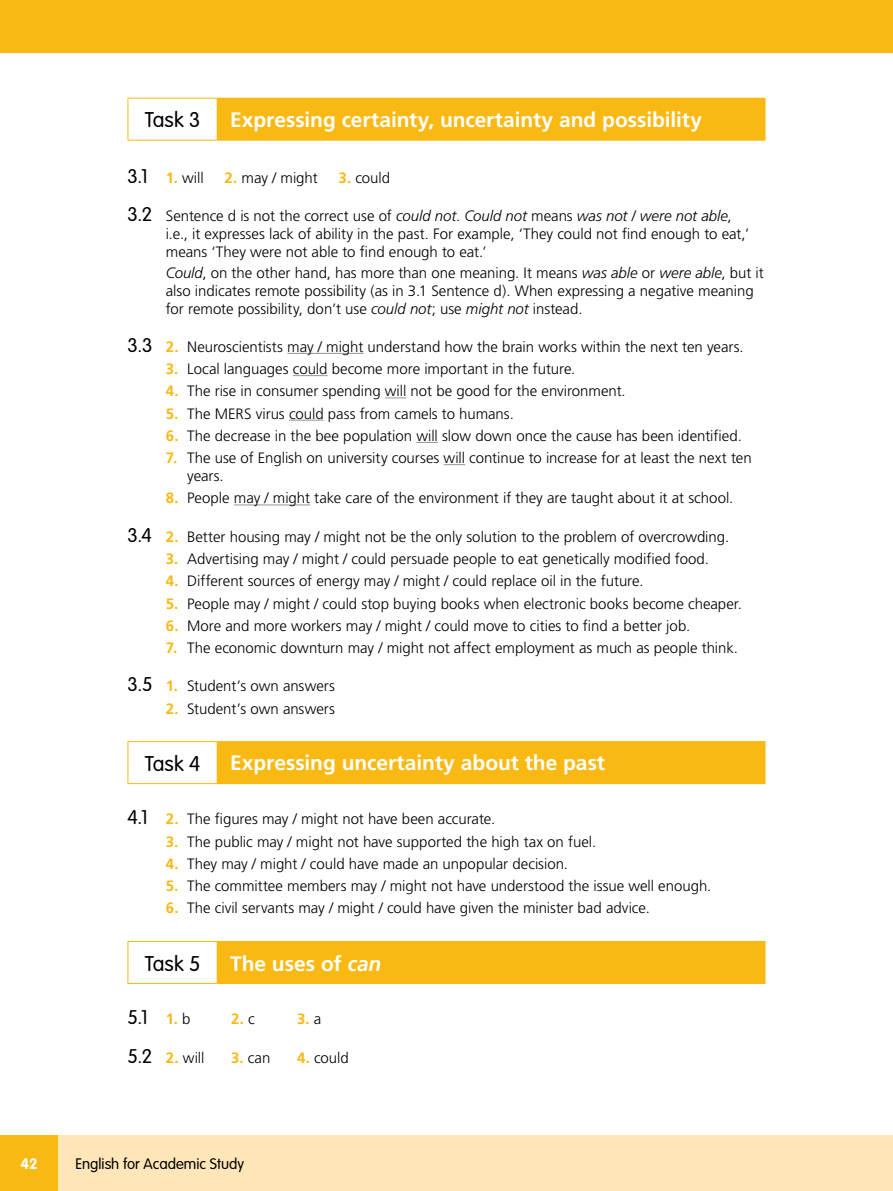
<style>
.page{position:relative;width:893px;height:1191px;background:#fff}
.page>*{position:absolute;margin:0;border:0;box-sizing:border-box;transform-origin:0 0}
.t1{font:700 21px "Frutiger";letter-spacing:-.005em;color:#fff}
.t2{font:300 21px "VAG Rounded";color:#000}
.t3{font:300 19.5px "VAG Rounded";color:#000}
.t4{font:300 15px/18px "Frutiger";color:#000}
.t5{font:300 15px "VAG Rounded";color:#000}
.t6{font:700 15px "Frutiger";color:#fab812}
.t7{font:700 15px "VAG Rounded";color:#fff}
.s1{font-family:"VAG Rounded";font-size:19.5px}
.s2{font-weight:700;color:#fab812}
.s3{font-style:italic}
.s4{font-family:"Frutiger";font-weight:700;font-size:15px;color:#fab812}
.s5{font-family:"Frutiger";font-size:15px}
.s6{font-weight:300;color:#000}
</style>
<div class="page">
<div style="left:58px;top:1135px;width:835px;height:56px;background:#ffe6b9"></div>
<div style="left:0;top:1135px;width:58px;height:56px;background:#fab812"></div>
<div style="left:0;top:0;width:893px;height:52px;background:#fab812"></div>
<hr style="left:287px;top:353px;width:76px;height:1px;background:#939598">
<hr style="left:293px;top:375px;width:35px;height:1px;background:#939598">
<svg style="left:385px;top:397px;width:21px;height:1px"></svg>
<hr style="left:289px;top:420px;width:35px;height:1px;background:#939598">
<svg style="left:416px;top:442px;width:22px;height:1px"></svg>
<svg style="left:444px;top:464px;width:21px;height:1px"></svg>
<hr style="left:234px;top:504px;width:76px;height:1px;background:#939598">
<div style="left:217px;top:98px;width:548px;height:42px;background:#fab812"></div>
<hr style="left:128px;top:98px;width:89px;height:1px;background:#fab812">
<hr style="left:128px;top:99px;width:1px;height:41px;background:#fab812">
<hr style="left:765px;top:99px;width:1px;height:41px;background:#fab812">
<hr style="left:128px;top:140px;width:89px;height:1px;background:#fab812">
<hr style="left:217px;top:140px;width:548px;height:1px;background:#fab812">
<div style="left:217px;top:741px;width:548px;height:42px;background:#fab812"></div>
<hr style="left:128px;top:741px;width:89px;height:1px;background:#fab812">
<hr style="left:128px;top:742px;width:1px;height:41px;background:#fab812">
<hr style="left:765px;top:742px;width:1px;height:41px;background:#fab812">
<hr style="left:128px;top:783px;width:89px;height:1px;background:#fab812">
<hr style="left:217px;top:783px;width:548px;height:1px;background:#fab812">
<div style="left:217px;top:941px;width:548px;height:42px;background:#fab812"></div>
<hr style="left:128px;top:941px;width:89px;height:1px;background:#fab812">
<hr style="left:128px;top:941px;width:1px;height:42px;background:#fab812">
<hr style="left:765px;top:941px;width:1px;height:42px;background:#fab812">
<hr style="left:128px;top:983px;width:89px;height:1px;background:#fab812">
<hr style="left:217px;top:983px;width:548px;height:1px;background:#fab812">
<h1 class="t2" style="left:145px;top:108px;width:57px">Task 3</h1>
<h1 class="t1" style="left:230px;top:107px;width:474px">Expressing certainty, uncertainty and possibility</h1>
<p class="t4" style="left:128px;top:169px;width:78px"><span class="s1">3.1</span> <span class="s2">1.</span> will</p>
<p class="t4" style="left:225px;top:169px;width:95px"><span class="s2">2.</span> may / might</p>
<p class="t4" style="left:339px;top:169px;width:53px"><span class="s2">3.</span> could</p>
<p class="t4" style="left:166px;top:207px;width:585px;text-indent:-38px"><span class="s1">3.2</span> Sentence d is not the correct use of <span class="s3">could not</span>. <span class="s3">Could not</span> means <span class="s3">was not / were not able</span>, i.e., it expresses lack of ability in the past. For example, ‘They could not find enough to eat,’ means ‘They were not able to find enough to eat.’</p>
<p class="t4" style="left:166px;top:264px;width:599px"><span class="s3">Could</span>, on the other hand, has more than one meaning. It means <span class="s3">was able</span> or <span class="s3">were able</span>, but it also indicates remote possibility (as in 3.1 Sentence d). When expressing a negative meaning for remote possibility, don’t use <span class="s3">could not</span>; use <span class="s3">might not</span> instead.</p>
<p class="t4" style="left:128px;top:338px;width:618px"><span class="s1">3.3</span> <span class="s2">2.</span> Neuroscientists may / might understand how the brain works within the next ten years.</p>
<p class="t4" style="left:166px;top:360px;width:411px"><span class="s2">3.</span> Local languages could become more important in the future.</p>
<p class="t4" style="left:166px;top:382px;width:461px"><span class="s2">4.</span> The rise in consumer spending will not be good for the environment.</p>
<p class="t4" style="left:166px;top:405px;width:350px"><span class="s2">5.</span> The MERS virus could pass from camels to humans.</p>
<p class="t4" style="left:166px;top:427px;width:578px"><span class="s2">6.</span> The decrease in the bee population will slow down once the cause has been identified.</p>
<p class="t4" style="left:187px;top:449px;width:566px;text-indent:-21px"><span class="s2">7.</span> The use of English on university courses will continue to increase for at least the next ten years.</p>
<p class="t4" style="left:166px;top:489px;width:569px"><span class="s2">8.</span> People may / might take care of the environment if they are taught about it at school.</p>
<p class="t4" style="left:128px;top:528px;width:603px"><span class="s1">3.4</span> <span class="s2">2.</span> Better housing may / might not be the only solution to the problem of overcrowding.</p>
<p class="t4" style="left:166px;top:550px;width:545px"><span class="s2">3.</span> Advertising may / might / could persuade people to eat genetically modified food.</p>
<p class="t4" style="left:166px;top:572px;width:479px"><span class="s2">4.</span> Different sources of energy may / might / could replace oil in the future.</p>
<p class="t4" style="left:166px;top:594px;width:578px"><span class="s2">5.</span> People may / might / could stop buying books when electronic books become cheaper.</p>
<p class="t4" style="left:166px;top:617px;width:526px"><span class="s2">6.</span> More and more workers may / might / could move to cities to find a better job.</p>
<p class="t4" style="left:166px;top:639px;width:574px"><span class="s2">7.</span> The economic downturn may / might not affect employment as much as people think.</p>
<p class="t4" style="left:128px;top:677px;width:209px"><span class="s1">3.5</span> <span class="s2">1.</span> Student’s own answers</p>
<p class="t4" style="left:166px;top:699px;width:170px"><span class="s2">2.</span> Student’s own answers</p>
<h1 class="t2" style="left:145px;top:751px;width:57px">Task 4</h1>
<h1 class="t1" style="left:230px;top:750px;width:377px">Expressing uncertainty about the past</h1>
<p class="t4" style="left:128px;top:810px;width:369px"><span class="s1">4.1</span> <span class="s2">2.</span> The figures may / might not have been accurate.</p>
<p class="t4" style="left:166px;top:832px;width:432px"><span class="s2">3.</span> The public may / might not have supported the high tax on fuel.</p>
<p class="t4" style="left:166px;top:855px;width:404px"><span class="s2">4.</span> They may / might / could have made an unpopular decision.</p>
<p class="t4" style="left:166px;top:877px;width:547px"><span class="s2">5.</span> The committee members may / might not have understood the issue well enough.</p>
<p class="t4" style="left:166px;top:899px;width:485px"><span class="s2">6.</span> The civil servants may / might / could have given the minister bad advice.</p>
<h1 class="t2" style="left:145px;top:951px;width:57px">Task 5</h1>
<h1 class="t1" style="left:230px;top:951px;width:153px">The uses of <span class="s3">can</span></h1>
<h2 class="t3" style="left:128px;top:1006px;width:64px">5.1 <span class="s4">1.</span> <span class="s5">b</span></h2>
<p class="t6" style="left:231px;top:1010px;width:25px">2. <span class="s6">c</span></p>
<p class="t6" style="left:297px;top:1010px;width:26px">3. <span class="s6">a</span></p>
<p class="t4" style="left:128px;top:1048px;width:78px"><span class="s1">5.2</span> <span class="s2">2.</span> will</p>
<p class="t4" style="left:231px;top:1048px;width:41px"><span class="s2">3.</span> can</p>
<p class="t4" style="left:297px;top:1048px;width:53px"><span class="s2">4.</span> could</p>
<p class="t7" style="left:20px;top:1154px;width:19px">42</p>
<p class="t5" style="left:75px;top:1155px;width:170px">English for Academic Study</p>
</div>
